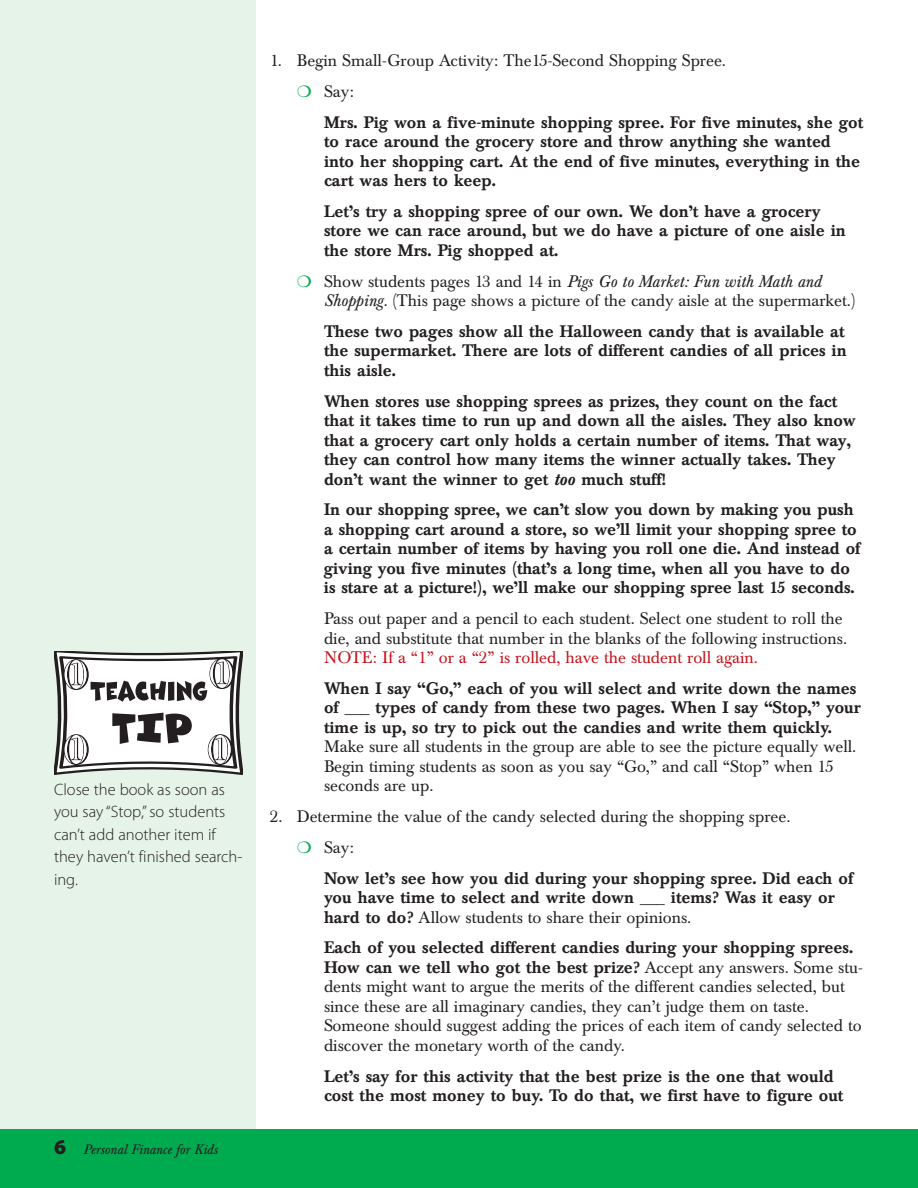
<style>
.page{position:relative;width:918px;height:1188px;background:#fff}
.page>*{position:absolute;margin:0;border:0;box-sizing:border-box;transform-origin:0 0}
.t1{font:500 16.5px/19.5px "Baskerville BE";color:#231f20}
.t2{font:16.5px/19.5px "Baskerville BE";color:#231f20}
.t3{font:300 16.5px/22.5px "Myriad Pro";color:#231f20}
.t4{font:16.5px "Baskerville BE";color:#c4131b}
.t5{font:italic 13.5px "Baskerville BE";color:#231f20}
.s1{font-family:"Myriad Pro";font-weight:900;font-style:normal;font-size:21px}
.s2{color:#00aa4f}
.s3{font-style:italic}
.s4{font-weight:400}
.s5{font-weight:500}
</style>
<div class="page">
<div style="left:0;top:0;width:256px;height:1188px;background:#e5f3e8"></div>
<div style="left:0;top:1130px;width:918px;height:58px;background:#00aa4f"></div>
<svg style="left:54px;top:651px;width:189px;height:124px;background:#bdbdbc"></svg>
<p class="t3" style="left:54px;top:779px;width:190px">Close the book as soon as you say “Stop,” so students can’t add another item if they haven’t finished search&shy;ing.</p>
<p class="t5" style="left:54px;top:1145px;width:165px"><span class="s1">6</span> Personal Finance for Kids</p>
<p class="t2" style="left:297px;top:47px;width:431px;line-height:30.8px;text-indent:-27px">1. Begin Small-Group Activity: The15-Second Shopping Spree. <span class="s2">❍</span> Say:</p>
<p class="t1" style="left:324px;top:114px;width:541px">Mrs. Pig won a five-minute shopping spree. For five minutes, she got to race around the grocery store and throw anything she wanted into her shopping cart. At the end of five minutes, everything in the cart was hers to keep.</p>
<p class="t1" style="left:324px;top:204px;width:523px">Let’s try a shopping spree of our own. We don’t have a grocery store we can race around, but we do have a picture of one aisle in the store Mrs. Pig shopped at.</p>
<p class="t2" style="left:324px;top:273px;width:533px;text-indent:-27px"><span class="s2">❍</span> Show students pages 13 and 14 in <span class="s3">Pigs Go to Market: Fun with Math and<br>Shopping.</span> (This page shows a picture of the candy aisle at the supermarket.)</p>
<p class="t1" style="left:324px;top:324px;width:524px">These two pages show all the Halloween candy that is available at the supermarket. There are lots of different candies of all prices in this aisle.</p>
<p class="t1" style="left:324px;top:393px;width:533px">When stores use shopping sprees as prizes, they count on the fact that it takes time to run up and down all the aisles. They also know that a grocery cart only holds a certain number of items. That way, they can control how many items the winner actually takes. They don’t want the winner to get <span class="s3">too</span> much stuff!</p>
<p class="t1" style="left:324px;top:502px;width:538px">In our shopping spree, we can’t slow you down by making you push a shopping cart around a store, so we’ll limit your shopping spree to a certain number of items by having you roll one die. And instead of giving you five minutes (that’s a long time, when all you have to do is stare at a picture!), we’ll make our shopping spree last 15 seconds.</p>
<p class="t2" style="left:324px;top:611px;width:525px">Pass out paper and a pencil to each student. Select one student to roll the die, and substitute that number in the blanks of the following instructions.</p>
<p class="t4" style="left:324px;top:651px;width:436px">NOTE: If a “1” or a “2” is rolled, have the student roll again.</p>
<p class="t1" style="left:324px;top:681px;width:539px">When I say “Go,” each of you will select and write down the names of ___ types of candy from these two pages. When I say “Stop,” your time is up, so try to pick out the candies and write them quickly.</p>
<p class="t2" style="left:324px;top:739px;width:534px">Make sure all students in the group are able to see the picture equally well.<br>Begin timing students as soon as you say “Go,” and call “Stop” when 15 seconds are up.</p>
<p class="t2" style="left:297px;top:803px;width:495px;line-height:30.8px;text-indent:-27px">2. Determine the value of the candy selected during the shopping spree. <span class="s2">❍</span> Say:</p>
<p class="t1" style="left:324px;top:870px;width:531px">Now let’s see how you did during your shopping spree. Did each of you have time to select and write down ___ items? Was it easy or hard to do? <span class="s4">Allow students to share their opinions.</span></p>
<p class="t2" style="left:324px;top:940px;width:540px"><span class="s5">Each of you selected different candies during your shopping sprees.<br>How can we tell who got the best prize?</span> Accept any answers. Some stu&shy;dents might want to argue the merits of the different candies selected, but since these are all imaginary candies, they can’t judge them on taste.<br>Someone should suggest adding the prices of each item of candy selected to discover the monetary worth of the candy.</p>
<p class="t1" style="left:324px;top:1068px;width:521px">Let’s say for this activity that the best prize is the one that would cost the most money to buy. To do that, we first have to figure out</p>
</div>
